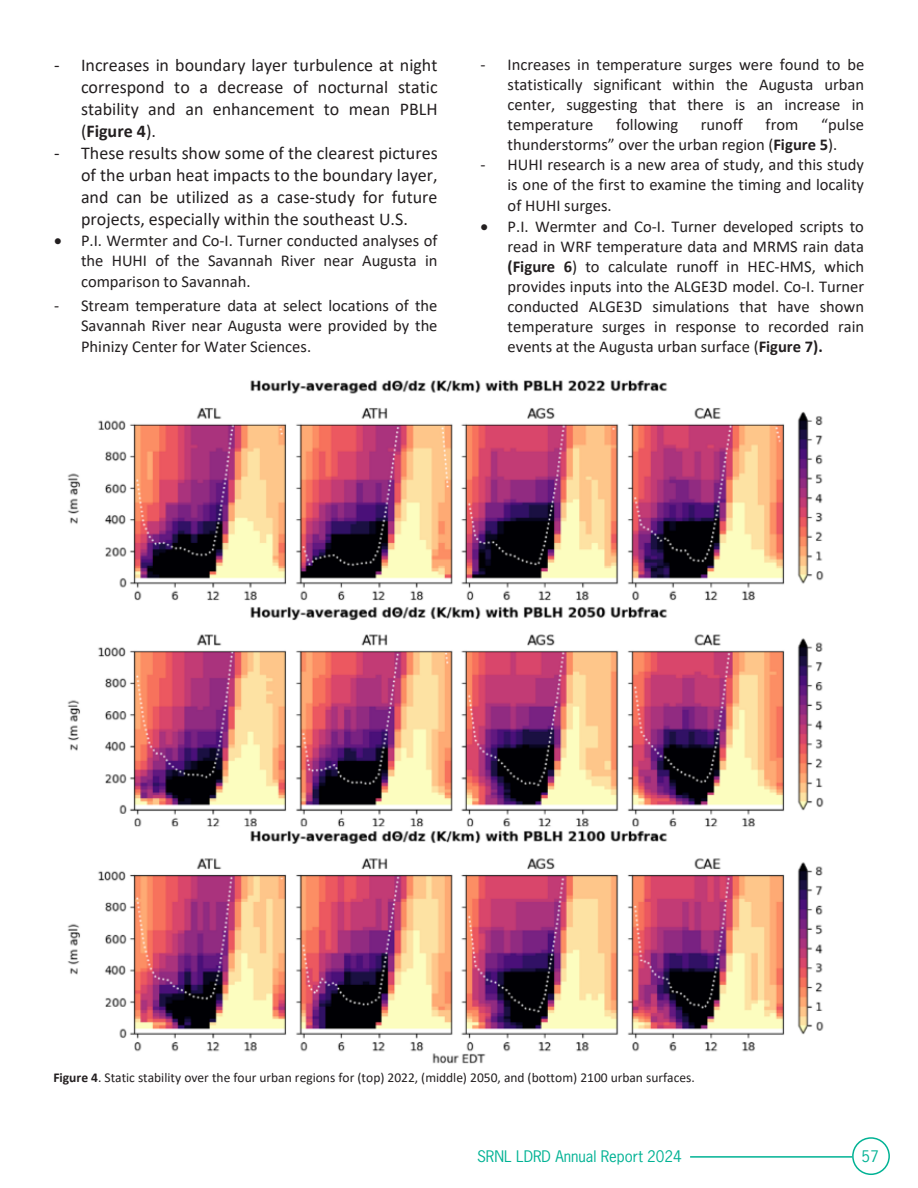
<style>
.page{position:relative;width:918px;height:1188px;background:#fff}
.page>*{position:absolute;margin:0;border:0;box-sizing:border-box;transform-origin:0 0}
.t1{font:18px/21.9px "Calibri";color:#231f20;text-align:justify}
.t2{font:16.5px/20.1px "Calibri";color:#231f20;text-align:justify}
.t3{font:15px "News Gothic Std";color:#00b294}
.t4{font:13.5px "Calibri";color:#231f20}
.s1{font-weight:700}
</style>
<div class="page">
<img style="left:67px;top:380px;width:757px;height:684px">
<hr style="left:690px;top:1156px;width:162px;height:2px;background:#00b294">
<div style="left:852px;top:1137px;width:38px;height:38px;border:2px solid #00b294;border-radius:50%"></div>
<p class="t1" style="left:81px;top:54px;width:358px;text-indent:-27px">- Increases in boundary layer turbulence at night correspond to a decrease of nocturnal static stability and an enhancement to mean PBLH (<span class="s1">Figure 4</span>).</p>
<p class="t1" style="left:81px;top:142px;width:358px;text-indent:-27px">- These results show some of the clearest pictures of the urban heat impacts to the boundary layer, and can be utilized as a case-study for future projects, especially within the southeast U.S.</p>
<p class="t2" style="left:81px;top:230px;width:358px;text-indent:-27px">• P.I. Wermter and Co-I. Turner conducted analyses of the HUHI of the Savannah River near Augusta in comparison to Savannah.</p>
<p class="t2" style="left:81px;top:295px;width:358px;text-indent:-27px">- Stream temperature data at select locations of the Savannah River near Augusta were provided by the Phinizy Center for Water Sciences.</p>
<p class="t2" style="left:508px;top:54px;width:358px;text-indent:-27px">- Increases in temperature surges were found to be statistically significant within the Augusta urban center, suggesting that there is an increase in temperature</p>
<p class="t2" style="left:508px;top:114px;width:358px;text-indent:314px">“pulse thunderstorms” over the urban region (<span class="s1">Figure 5</span>).</p>
<p class="t2" style="left:508px;top:154px;width:358px;text-indent:-27px">- HUHI research is a new area of study, and this study is one of the first to examine the timing and locality of HUHI surges.</p>
<p class="t2" style="left:508px;top:216px;width:358px;text-indent:-27px">• P.I. Wermter and Co-I. Turner developed scripts to read in WRF temperature data and MRMS rain data <span class="s1">(Figure 6</span>) to calculate runoff in HEC-HMS, which provides inputs into the ALGE3D model. Co-I. Turner conducted ALGE3D simulations that have shown temperature surges in response to recorded rain events at the Augusta urban surface (<span class="s1">Figure 7).</span></p>
<p class="t2" style="left:616px;top:114px;width:63px">following</p>
<p class="t2" style="left:701px;top:114px;width:43px">runoff</p>
<p class="t2" style="left:766px;top:114px;width:34px">from</p>
<p class="t4" style="left:53px;top:1068px;width:643px"><span class="s1">Figure 4</span>. Static stability over the four urban regions for (top) 2022, (middle) 2050, and (bottom) 2100 urban surfaces.</p>
<p class="t3" style="left:477px;top:1147px;width:206px">SRNL LDRD Annual Report 2024</p>
<p class="t3" style="left:861px;top:1147px;width:19px">57</p>
</div>
